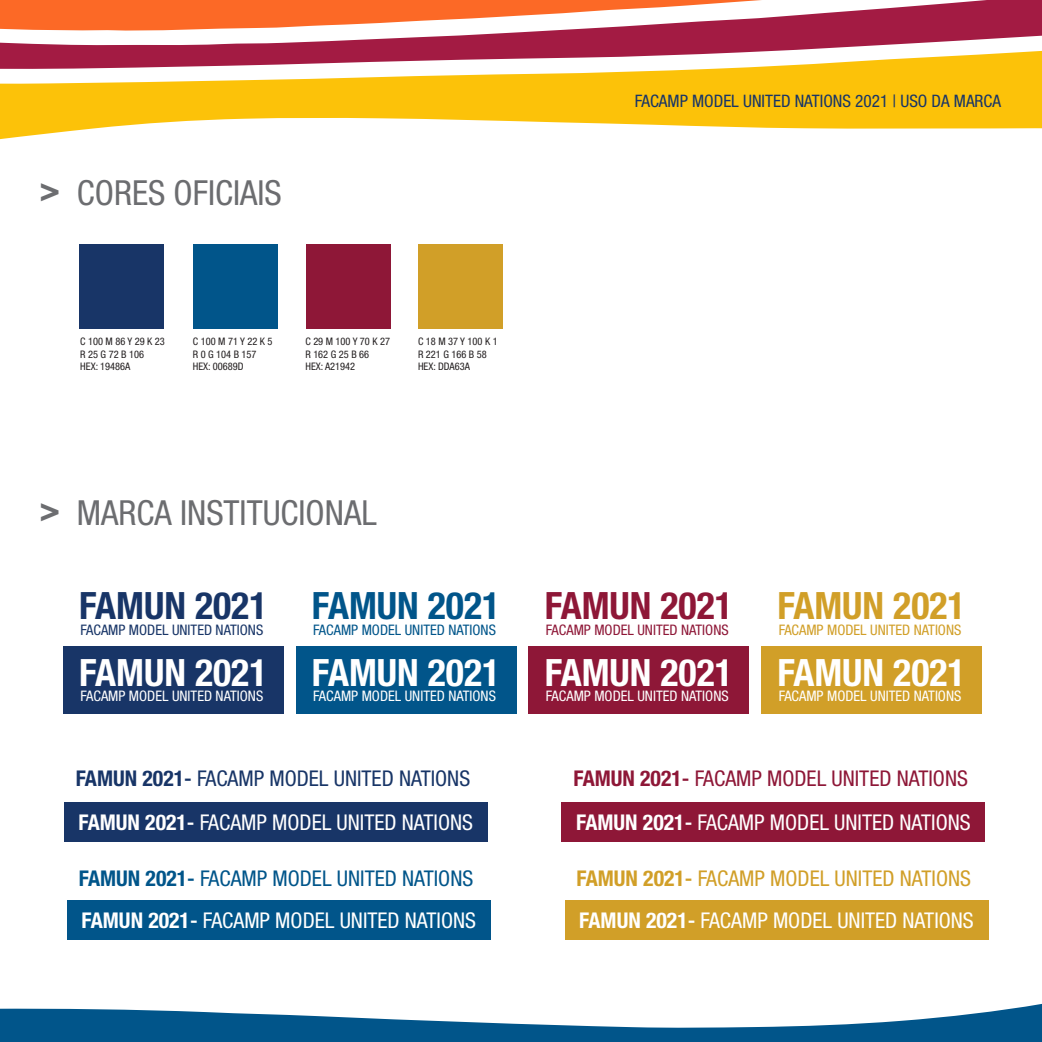
<style>
.page{position:relative;width:1042px;height:1042px;background:#fff}
.page>*{position:absolute;margin:0;border:0;box-sizing:border-box;transform-origin:0 0}
.t1{font:700 condensed 37.62px "Helvetica Neue LT Pro";color:#fff}
.t2{font:700 condensed 37.62px "Helvetica Neue LT Pro";color:#183567}
.t3{font:700 condensed 37.62px "Helvetica Neue LT Pro";color:#01558a}
.t4{font:700 condensed 37.62px "Helvetica Neue LT Pro";color:#8e1737}
.t5{font:700 condensed 37.62px "Helvetica Neue LT Pro";color:#d19f28}
.t6{font:condensed 34.65px "Helvetica Neue LT Pro";color:#6c6d70}
.t7{font:condensed 21.7px "Helvetica Neue LT Pro";color:#fff}
.t8{font:condensed 21.7px "Helvetica Neue LT Pro";color:#183567}
.t9{font:condensed 21.7px "Helvetica Neue LT Pro";color:#8e1737}
.t10{font:condensed 21.7px "Helvetica Neue LT Pro";color:#01558a}
.t11{font:condensed 21.7px "Helvetica Neue LT Pro";color:#d19f28}
.t12{font:condensed 17.15px "Helvetica Neue LT Pro";color:#183567}
.t13{font:condensed 14.53px "Helvetica Neue LT Pro";color:#fff}
.t14{font:condensed 14.53px "Helvetica Neue LT Pro";color:#183567}
.t15{font:condensed 14.53px "Helvetica Neue LT Pro";color:#01558a}
.t16{font:condensed 14.53px "Helvetica Neue LT Pro";color:#8e1737}
.t17{font:condensed 14.53px "Helvetica Neue LT Pro";color:#d19f28}
.t18{font:condensed 10.33px "Helvetica Neue LT Pro";color:#231f20}
.s1{font-weight:700}
.s2{font-weight:500}
</style>
<div class="page">
<svg style="left:0;top:69px;width:1042px;height:71px;fill:#fcc209"></svg>
<svg style="left:0;top:0;width:1042px;height:69px"></svg>
<svg style="left:0;top:1003px;width:1042px;height:39px;fill:#01558a"></svg>
<div style="left:306px;top:244px;width:85px;height:85px;background:#8e1737"></div>
<div style="left:193px;top:244px;width:84px;height:85px;background:#01558a"></div>
<div style="left:79px;top:244px;width:85px;height:85px;background:#183567"></div>
<div style="left:418px;top:244px;width:85px;height:85px;background:#d19f28"></div>
<div style="left:63px;top:646px;width:221px;height:68px;background:#183567"></div>
<div style="left:296px;top:646px;width:220px;height:68px;background:#01558a"></div>
<div style="left:528px;top:646px;width:221px;height:68px;background:#8e1737"></div>
<div style="left:761px;top:646px;width:221px;height:68px;background:#d19f28"></div>
<div style="left:64px;top:802px;width:423px;height:39px;background:#183567"></div>
<div style="left:561px;top:802px;width:424px;height:39px;background:#8e1737"></div>
<div style="left:67px;top:901px;width:424px;height:39px;background:#01558a"></div>
<div style="left:565px;top:901px;width:423px;height:39px;background:#d19f28"></div>
<p class="t6" style="left:40px;top:172px;width:244px"><span class="s1">&gt;</span> CORES OFICIAIS</p>
<p class="t12" style="left:635px;top:91px;width:368px">FACAMP MODEL UNITED NATIONS 2021 | USO DA MARCA</p>
<p class="t18" style="left:80px;top:336px;width:86px">C 100 M 86 Y 29 K 23</p>
<p class="t18" style="left:80px;top:348px;width:65px">R 25 G 72 B 106</p>
<p class="t18" style="left:80px;top:361px;width:52px">HEX: 19486A</p>
<p class="t18" style="left:193px;top:336px;width:81px">C 100 M 71 Y 22 K 5</p>
<p class="t18" style="left:193px;top:348px;width:65px">R 0 G 104 B 157</p>
<p class="t18" style="left:193px;top:361px;width:52px">HEX: 00689D</p>
<p class="t18" style="left:305px;top:336px;width:86px">C 29 M 100 Y 70 K 27</p>
<p class="t18" style="left:305px;top:348px;width:65px">R 162 G 25 B 66</p>
<p class="t18" style="left:305px;top:361px;width:51px">HEX: A21942</p>
<p class="t18" style="left:418px;top:336px;width:81px">C 18 M 37 Y 100 K 1</p>
<p class="t18" style="left:418px;top:348px;width:70px">R 221 G 166 B 58</p>
<p class="t18" style="left:418px;top:361px;width:53px">HEX: DDA63A</p>
<p class="t6" style="left:40px;top:493px;width:339px"><span class="s1">&gt;</span> MARCA INSTITUCIONAL</p>
<p class="t2" style="left:79px;top:583px;width:190px">FAMUN 2021</p>
<p class="t14" style="left:81px;top:622px;width:184px">FACAMP MODEL UNITED NATIONS</p>
<p class="t1" style="left:79px;top:649px;width:190px">FAMUN 2021</p>
<p class="t13" style="left:81px;top:688px;width:184px">FACAMP MODEL UNITED NATIONS</p>
<p class="t3" style="left:312px;top:583px;width:190px">FAMUN 2021</p>
<p class="t15" style="left:313px;top:622px;width:184px">FACAMP MODEL UNITED NATIONS</p>
<p class="t1" style="left:312px;top:649px;width:190px">FAMUN 2021</p>
<p class="t13" style="left:313px;top:688px;width:184px">FACAMP MODEL UNITED NATIONS</p>
<p class="t8" style="left:76px;top:766px;width:396px"><span class="s1">FAMUN 2021</span><span class="s2">-</span> FACAMP MODEL UNITED NATIONS</p>
<p class="t7" style="left:78px;top:809px;width:396px"><span class="s1">FAMUN 2021</span><span class="s2">-</span> FACAMP MODEL UNITED NATIONS</p>
<p class="t10" style="left:79px;top:866px;width:396px"><span class="s1">FAMUN 2021</span><span class="s2">-</span> FACAMP MODEL UNITED NATIONS</p>
<p class="t7" style="left:82px;top:908px;width:396px"><span class="s1">FAMUN 2021</span><span class="s2">-</span> FACAMP MODEL UNITED NATIONS</p>
<p class="t4" style="left:545px;top:583px;width:190px">FAMUN 2021</p>
<p class="t16" style="left:546px;top:622px;width:184px">FACAMP MODEL UNITED NATIONS</p>
<p class="t1" style="left:545px;top:649px;width:190px">FAMUN 2021</p>
<p class="t13" style="left:546px;top:688px;width:184px">FACAMP MODEL UNITED NATIONS</p>
<p class="t5" style="left:777px;top:583px;width:190px">FAMUN 2021</p>
<p class="t17" style="left:778px;top:622px;width:184px">FACAMP MODEL UNITED NATIONS</p>
<p class="t1" style="left:777px;top:649px;width:190px">FAMUN 2021</p>
<p class="t13" style="left:778px;top:688px;width:184px">FACAMP MODEL UNITED NATIONS</p>
<p class="t9" style="left:573px;top:766px;width:396px"><span class="s1">FAMUN 2021</span><span class="s2">-</span> FACAMP MODEL UNITED NATIONS</p>
<p class="t7" style="left:576px;top:809px;width:396px"><span class="s1">FAMUN 2021</span><span class="s2">-</span> FACAMP MODEL UNITED NATIONS</p>
<p class="t11" style="left:576px;top:866px;width:396px"><span class="s1">FAMUN 2021</span><span class="s2">-</span> FACAMP MODEL UNITED NATIONS</p>
<p class="t7" style="left:579px;top:908px;width:396px"><span class="s1">FAMUN 2021</span><span class="s2">-</span> FACAMP MODEL UNITED NATIONS</p>
</div>
